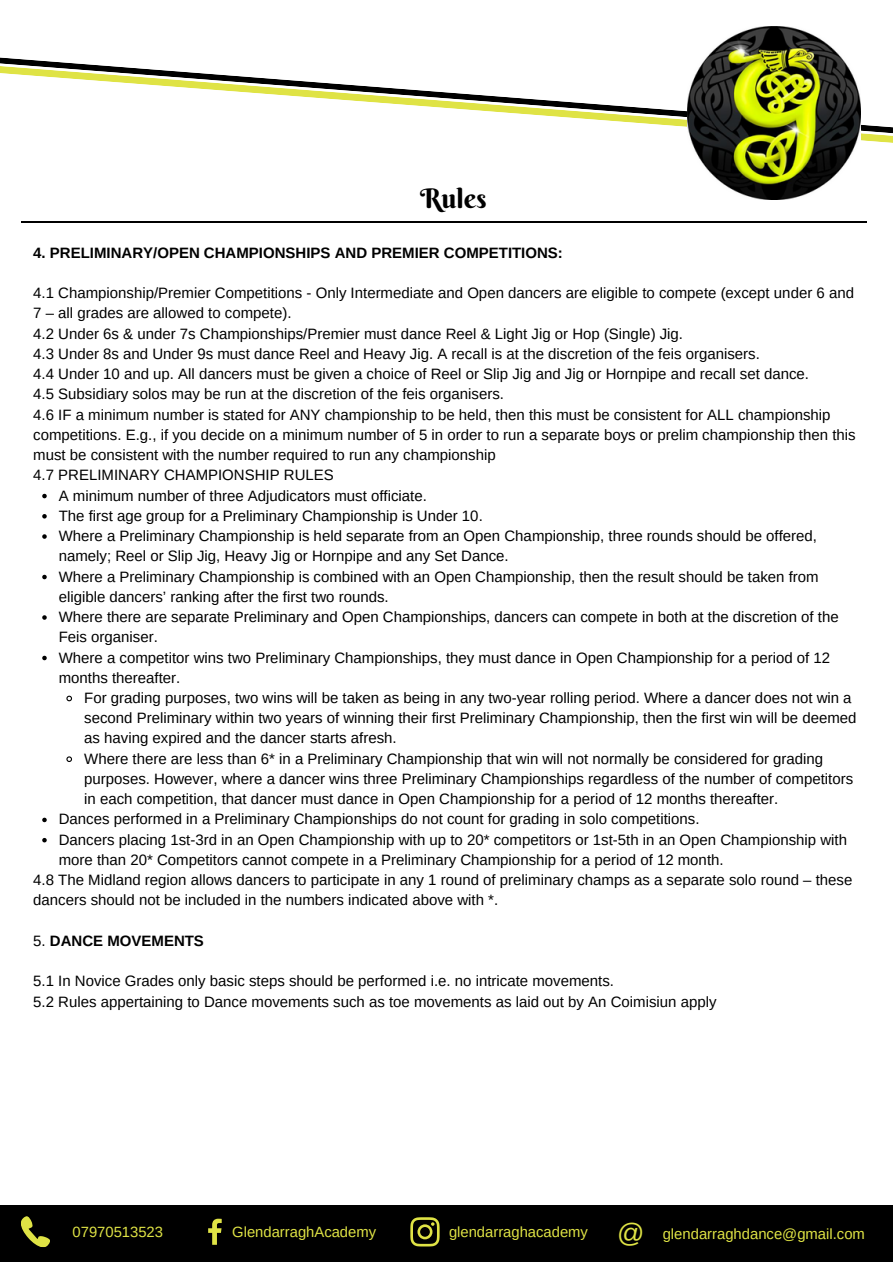
<style>
.page{position:relative;width:893px;height:1264px;background:#fff}
.page>*{position:absolute;margin:0;border:0;box-sizing:border-box;transform-origin:0 0}
.t1{font:27px "Berkshire Swash";color:#000}
.t2{font:27px "Arimo";color:#dfe345}
.t3{font:15px/20.2px "Arimo";color:#000}
.t4{font:700 15px "Arimo";color:#000}
.t5{font:14.85px "Arimo";color:#dfe345}
.s1{font-weight:400}
</style>
<div class="page">
<div style="left:0;top:1205px;width:892px;height:57px;background:#000"></div>
<svg style="left:208px;top:1218px;width:14px;height:27px"></svg>
<svg style="left:410px;top:1217px;width:29px;height:29px"></svg>
<svg style="left:21px;top:1216px;width:29px;height:31px"></svg>
<svg style="left:0;top:57px;width:892px;height:86px"></svg>
<svg style="left:42px;top:494px;width:5px;height:4px"></svg>
<svg style="left:42px;top:514px;width:5px;height:4px"></svg>
<svg style="left:42px;top:534px;width:5px;height:5px"></svg>
<svg style="left:42px;top:575px;width:5px;height:4px"></svg>
<svg style="left:42px;top:615px;width:5px;height:4px"></svg>
<svg style="left:42px;top:655px;width:5px;height:5px"></svg>
<svg style="left:66px;top:695px;width:6px;height:7px"></svg>
<svg style="left:66px;top:756px;width:6px;height:6px"></svg>
<svg style="left:42px;top:817px;width:5px;height:5px"></svg>
<svg style="left:42px;top:838px;width:5px;height:4px"></svg>
<hr style="left:21px;top:221px;width:845px;height:2px;background:#000">
<img style="left:687px;top:26px;width:173px;height:174px">
<p class="t1" style="left:420px;top:181px;width:68px">Rules</p>
<p class="t4" style="left:33px;top:244px;width:531px">4. PRELIMINARY/OPEN CHAMPIONSHIPS AND PREMIER COMPETITIONS:</p>
<p class="t3" style="left:33px;top:283px;width:822px">4.1 Championship/Premier Competitions - Only Intermediate and Open dancers are eligible to compete (except under 6 and<br>7 – all grades are allowed to compete).</p>
<p class="t3" style="left:33px;top:323px;width:651px">4.2 Under 6s &amp; under 7s Championships/Premier must dance Reel &amp; Light Jig or Hop (Single) Jig.</p>
<p class="t3" style="left:33px;top:343px;width:728px">4.3 Under 8s and Under 9s must dance Reel and Heavy Jig. A recall is at the discretion of the feis organisers.</p>
<p class="t3" style="left:33px;top:364px;width:777px">4.4 Under 10 and up. All dancers must be given a choice of Reel or Slip Jig and Jig or Hornpipe and recall set dance.</p>
<p class="t3" style="left:33px;top:384px;width:472px">4.5 Subsidiary solos may be run at the discretion of the feis organisers.</p>
<p class="t3" style="left:33px;top:404px;width:823px">4.6 IF a minimum number is stated for ANY championship to be held, then this must be consistent for ALL championship competitions. E.g., if you decide on a minimum number of 5 in order to run a separate boys or prelim championship then this must be consistent with the number required to run any championship</p>
<p class="t3" style="left:33px;top:465px;width:302px">4.7 PRELIMINARY CHAMPIONSHIP RULES</p>
<p class="t3" style="left:59px;top:485px;width:370px">A minimum number of three Adjudicators must officiate.</p>
<p class="t3" style="left:59px;top:505px;width:425px">The first age group for a Preliminary Championship is Under 10.</p>
<p class="t3" style="left:59px;top:525px;width:759px">Where a Preliminary Championship is held separate from an Open Championship, three rounds should be offered, namely; Reel or Slip Jig, Heavy Jig or Hornpipe and any Set Dance.</p>
<p class="t3" style="left:59px;top:566px;width:761px">Where a Preliminary Championship is combined with an Open Championship, then the result should be taken from eligible dancers’ ranking after the first two rounds.</p>
<p class="t3" style="left:59px;top:606px;width:781px">Where there are separate Preliminary and Open Championships, dancers can compete in both at the discretion of the<br>Feis organiser.</p>
<p class="t3" style="left:59px;top:647px;width:773px">Where a competitor wins two Preliminary Championships, they must dance in Open Championship for a period of 12 months thereafter.</p>
<p class="t3" style="left:84px;top:687px;width:773px">For grading purposes, two wins will be taken as being in any two-year rolling period. Where a dancer does not win a second Preliminary within two years of winning their first Preliminary Championship, then the first win will be deemed as having expired and the dancer starts afresh.</p>
<p class="t3" style="left:84px;top:748px;width:770px">Where there are less than 6* in a Preliminary Championship that win will not normally be considered for grading purposes. However, where a dancer wins three Preliminary Championships regardless of the number of competitors in each competition, that dancer must dance in Open Championship for a period of 12 months thereafter.</p>
<p class="t3" style="left:59px;top:809px;width:642px">Dances performed in a Preliminary Championships do not count for grading in solo competitions.</p>
<p class="t3" style="left:59px;top:829px;width:789px">Dancers placing 1st-3rd in an Open Championship with up to 20* competitors or 1st-5th in an Open Championship with more than 20* Competitors cannot compete in a Preliminary Championship for a period of 12 month.</p>
<p class="t3" style="left:33px;top:869px;width:820px">4.8 The Midland region allows dancers to participate in any 1 round of preliminary champs as a separate solo round – these dancers should not be included in the numbers indicated above with *.</p>
<p class="t4" style="left:33px;top:932px;width:172px"><span class="s1">5.</span> DANCE MOVEMENTS</p>
<p class="t3" style="left:33px;top:971px;width:582px">5.1 In Novice Grades only basic steps should be performed i.e. no intricate movements.</p>
<p class="t3" style="left:33px;top:991px;width:684px">5.2 Rules appertaining to Dance movements such as toe movements as laid out by An Coimisiun apply</p>
<p class="t5" style="left:73px;top:1223px;width:92px">07970513523</p>
<p class="t5" style="left:232px;top:1223px;width:145px">GlendarraghAcademy</p>
<p class="t5" style="left:449px;top:1223px;width:140px">glendarraghacademy</p>
<p class="t2" style="left:617px;top:1217px;width:29px">@</p>
<p class="t5" style="left:662px;top:1225px;width:204px">glendarraghdance@gmail.com</p>
</div>
